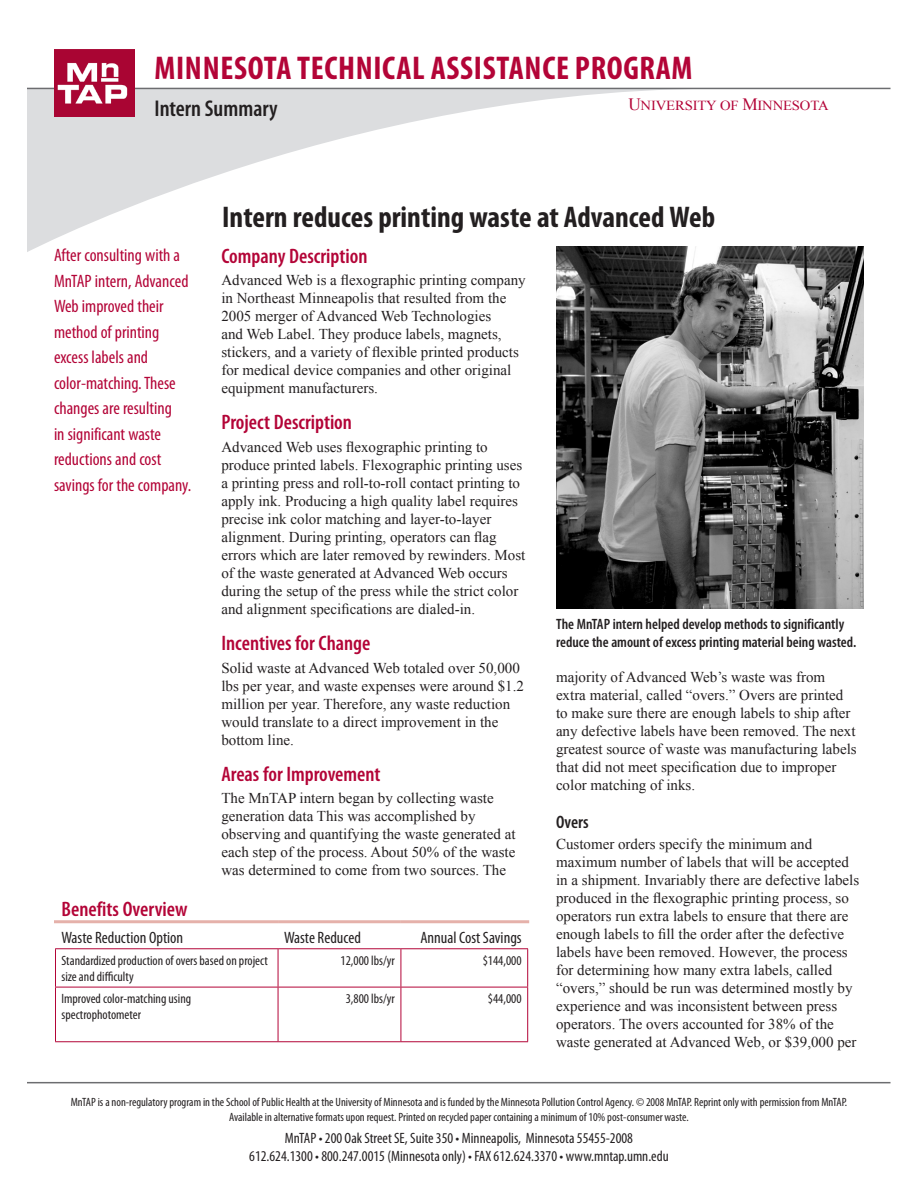
<style>
.page{position:relative;width:918px;height:1188px;background:#fff}
.page>*{position:absolute;margin:0;border:0;box-sizing:border-box;transform-origin:0 0}
.t1{font:700 condensed 33px "Myriad Pro";letter-spacing:.02em;color:#b30437}
.t2{font:700 condensed 30px "Myriad Pro";color:#231f20}
.t3{font:600 condensed 22.95px "Myriad Pro";color:#231f20}
.t4{font:600 condensed 21px "Myriad Pro";color:#b30437}
.t5{font:condensed 18px/25.5px "Myriad Pro";color:#b30437}
.t6{font:600 condensed 18px "Myriad Pro";color:#231f20}
.t7{font:condensed 16.5px "Myriad Pro";color:#231f20}
.t8{font:15px/18px "Times New Roman";color:#231f20}
.t9{font:condensed 15px/18px "Myriad Pro";color:#231f20;text-align:center}
.t10{font:600 condensed 15px/18px "Myriad Pro";color:#231f20}
.t11{font:13.8px "Times New Roman";letter-spacing:-.01em;color:#b30437;scale:1.06 1}
.t12{font:condensed 13.5px/16.2px "Myriad Pro";color:#231f20}
.t13{font:condensed 12px/14.4px "Myriad Pro";color:#231f20;text-align:center}
.s1{font-size:17.25px}
</style>
<div class="page">
<svg style="left:27px;top:87px;width:836px;height:165px"></svg>
<div style="left:734px;top:85px;width:151px;height:26px;background:#fff"></div>
<hr style="left:27px;top:88px;width:864px;height:1px;background:#6c6d70">
<img style="left:54px;top:50px;width:81px;height:66px">
<hr style="left:27px;top:1082px;width:864px;height:1px;background:#6c6d70">
<hr style="left:54px;top:920px;width:224px;height:3px;background:#e5b1aa">
<hr style="left:278px;top:920px;width:123px;height:3px;background:#e5b1aa">
<hr style="left:401px;top:920px;width:128px;height:3px;background:#e5b1aa">
<hr style="left:55px;top:948px;width:223px;height:1px;background:#b30437">
<hr style="left:55px;top:949px;width:1px;height:38px;background:#b30437">
<hr style="left:278px;top:948px;width:123px;height:1px;background:#b30437">
<hr style="left:278px;top:949px;width:1px;height:38px;background:#b30437">
<hr style="left:401px;top:948px;width:127px;height:1px;background:#b30437">
<hr style="left:401px;top:949px;width:1px;height:38px;background:#b30437">
<hr style="left:527px;top:949px;width:1px;height:38px;background:#b30437">
<hr style="left:55px;top:987px;width:223px;height:1px;background:#b30437">
<hr style="left:55px;top:987px;width:1px;height:54px;background:#b30437">
<hr style="left:278px;top:987px;width:123px;height:1px;background:#b30437">
<hr style="left:278px;top:987px;width:1px;height:54px;background:#b30437">
<hr style="left:401px;top:987px;width:127px;height:1px;background:#b30437">
<hr style="left:401px;top:987px;width:1px;height:54px;background:#b30437">
<hr style="left:527px;top:987px;width:1px;height:54px;background:#b30437">
<hr style="left:55px;top:1041px;width:223px;height:1px;background:#b30437">
<hr style="left:278px;top:1041px;width:123px;height:1px;background:#b30437">
<hr style="left:401px;top:1041px;width:127px;height:1px;background:#b30437">
<img style="left:556px;top:247px;width:308px;height:362px">
<h1 class="t1" style="left:154px;top:47px;width:540px">minnesota Technical Assistance Program</h1>
<h3 class="t3" style="left:154px;top:96px;width:125px">Intern Summary</h3>
<p class="t11" style="left:628px;top:96px;width:190px"><span class="s1">U</span>NIVERSITY OF <span class="s1">M</span>INNESOTA</p>
<h2 class="t2" style="left:222px;top:198px;width:494px">Intern reduces printing waste at Advanced Web</h2>
<p class="t5" style="left:54px;top:242px;width:139px">After consulting with a<br>MnTAP intern, Advanced<br>Web improved their method of printing excess labels and color-matching. These changes are resulting<br>in significant waste reductions and cost savings for the company.</p>
<h3 class="t4" style="left:221px;top:244px;width:148px">Company Description</h3>
<p class="t8" style="left:221px;top:271px;width:306px">Advanced Web is a flexographic printing company in Northeast Minneapolis that resulted from the 2005 merger of Advanced Web Technologies<br>and Web Label. They produce labels, magnets, stickers, and a variety of flexible printed products for medical device companies and other original equipment manufacturers.</p>
<h3 class="t4" style="left:221px;top:411px;width:132px">Project Description</h3>
<p class="t8" style="left:221px;top:437px;width:306px">Advanced Web uses flexographic printing to produce printed labels. Flexographic printing uses a printing press and roll-to-roll contact printing to apply ink. Producing a high quality label requires precise ink color matching and layer-to-layer alignment. During printing, operators can flag errors which are later removed by rewinders. Most of the waste generated at Advanced Web occurs during the setup of the press while the strict color and alignment specifications are dialed-in.</p>
<h3 class="t4" style="left:221px;top:632px;width:151px">Incentives for Change</h3>
<p class="t8" style="left:221px;top:658px;width:304px">Solid waste at Advanced Web totaled over 50,000 lbs per year, and waste expenses were around $1.2 million per year. Therefore, any waste reduction would translate to a direct improvement in the bottom line.</p>
<h3 class="t4" style="left:221px;top:763px;width:161px">Areas for Improvement</h3>
<p class="t8" style="left:221px;top:789px;width:296px">The MnTAP intern began by collecting waste generation data This was accomplished by observing and quantifying the waste generated at each step of the process. About 50% of the waste was determined to come from two sources. The</p>
<h3 class="t4" style="left:62px;top:897px;width:127px">Benefits Overview</h3>
<p class="t7" style="left:62px;top:927px;width:123px">Waste Reduction Option</p>
<p class="t7" style="left:284px;top:927px;width:78px">Waste Reduced</p>
<p class="t7" style="left:420px;top:927px;width:103px">Annual Cost Savings</p>
<p class="t12" style="left:62px;top:952px;width:208px">Standardized production of overs based on project size and difficulty</p>
<p class="t12" style="left:341px;top:952px;width:56px">12,000 lbs/yr</p>
<p class="t12" style="left:483px;top:952px;width:41px">$144,000</p>
<p class="t12" style="left:61px;top:990px;width:131px">Improved color-matching using spectrophotometer</p>
<p class="t12" style="left:346px;top:990px;width:51px">3,800 lbs/yr</p>
<p class="t12" style="left:488px;top:990px;width:35px">$44,000</p>
<p class="t10" style="left:556px;top:615px;width:302px">The MnTAP intern helped develop methods to significantly reduce the amount of excess printing material being wasted.</p>
<p class="t8" style="left:556px;top:668px;width:302px">majority of Advanced Web’s waste was from extra material, called “overs.” Overs are printed to make sure there are enough labels to ship after any defective labels have been removed. The next greatest source of waste was manufacturing labels that did not meet specification due to improper color matching of inks.</p>
<p class="t6" style="left:556px;top:812px;width:34px">Overs</p>
<p class="t8" style="left:556px;top:835px;width:305px">Customer orders specify the minimum and maximum number of labels that will be accepted in a shipment. Invariably there are defective labels produced in the flexographic printing process, so operators run extra labels to ensure that there are enough labels to fill the order after the defective labels have been removed. However, the process for determining how many extra labels, called “overs,” should be run was determined mostly by experience and was inconsistent between press operators. The overs accounted for 38% of the waste generated at Advanced Web, or $39,000 per</p>
<p class="t13" style="left:71px;top:1095px;width:778px">MnTAP is a non-regulatory program in the School of Public Health at the University of Minnesota and is funded by the Minnesota Pollution Control Agency. © 2008 MnTAP. Reprint only with permission from MnTAP.<br>Available in alternative formats upon request. Printed on recycled paper containing a minimum of 10% post-consumer waste.</p>
<p class="t9" style="left:249px;top:1129px;width:421px">MnTAP • 200 Oak Street SE, Suite 350 • Minneapolis, Minnesota 55455-2008<br>612.624.1300 • 800.247.0015 (Minnesota only) • FAX 612.624.3370 • www.mntap.umn.edu</p>
</div>
